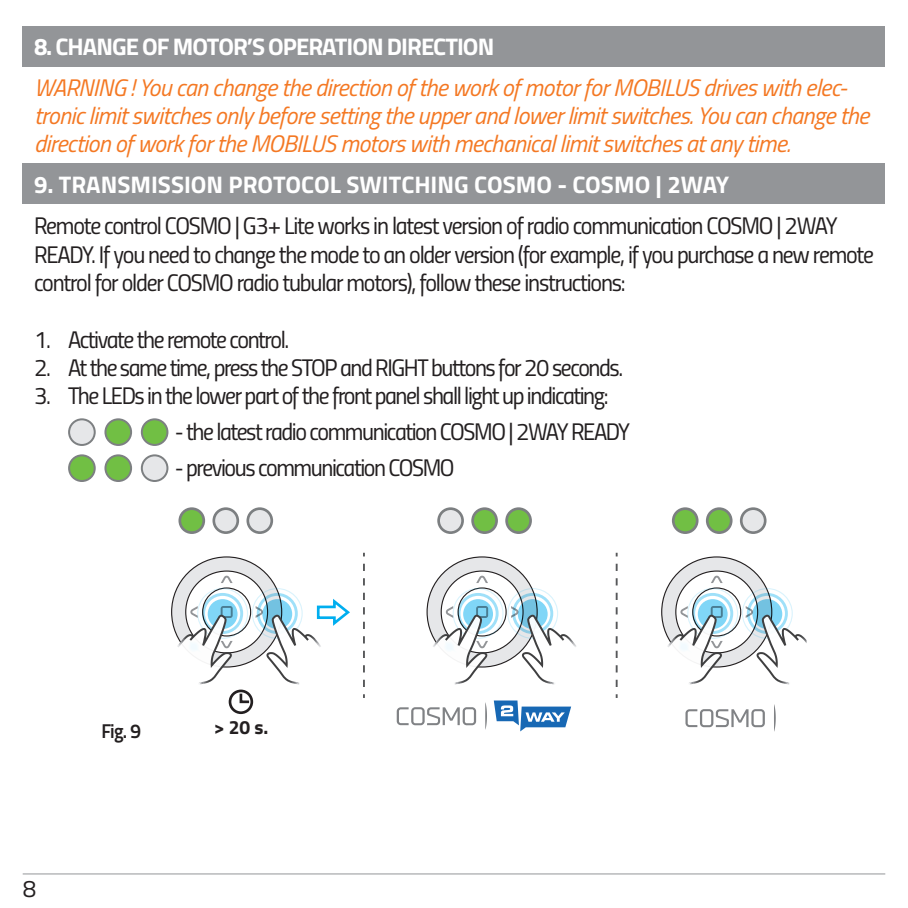
<style>
.page{position:relative;width:908px;height:908px;background:#fff}
.page>*{position:absolute;margin:0;border:0;box-sizing:border-box;transform-origin:0 0}
.t1{font:24px/28.8px "Titillium Regular Upright";letter-spacing:-.06em;color:#231f20}
.t2{font:italic 24px/28px "Titillium";letter-spacing:-.025em;color:#f47823}
.t3{font:700 24px "Titillium";letter-spacing:-.005em;color:#fff}
.t4{font:700 24px "Titillium";letter-spacing:-.04em;color:#fff}
.t5{font:20px "Titillium Semibold Upright";color:#231f20}
.t6{font:700 19.2px "Titillium";color:#231f20}
</style>
<div class="page">
<div style="left:23px;top:26px;width:861px;height:41px;background:#939598"></div>
<div style="left:23px;top:163px;width:861px;height:41px;background:#939598"></div>
<div style="left:69px;top:419px;width:26px;height:26px;background:#e6e7e9;border-radius:50%"></div>
<div style="left:68px;top:418px;width:28px;height:28px;border:2px solid #7d8082;border-radius:50%"></div>
<div style="left:105px;top:419px;width:26px;height:26px;background:#71bf44;border-radius:50%"></div>
<div style="left:104px;top:418px;width:28px;height:28px;border:2px solid #7d8082;border-radius:50%"></div>
<div style="left:142px;top:419px;width:25px;height:26px;background:#71bf44;border-radius:50%"></div>
<div style="left:141px;top:418px;width:27px;height:28px;border:2px solid #7d8082;border-radius:50%"></div>
<div style="left:142px;top:455px;width:25px;height:26px;background:#e6e7e9;border-radius:50%"></div>
<div style="left:141px;top:454px;width:27px;height:28px;border:2px solid #7d8082;border-radius:50%"></div>
<div style="left:105px;top:455px;width:26px;height:26px;background:#71bf44;border-radius:50%"></div>
<div style="left:104px;top:454px;width:28px;height:28px;border:2px solid #7d8082;border-radius:50%"></div>
<div style="left:69px;top:455px;width:26px;height:26px;background:#71bf44;border-radius:50%"></div>
<div style="left:68px;top:454px;width:28px;height:28px;border:2px solid #7d8082;border-radius:50%"></div>
<svg style="left:363px;top:563px;width:2px;height:134px"></svg>
<svg style="left:615px;top:563px;width:2px;height:134px"></svg>
<svg style="left:396px;top:707px;width:80px;height:18px"></svg>
<svg style="left:485px;top:702px;width:2px;height:27px"></svg>
<svg style="left:493px;top:700px;width:78px;height:31px"></svg>
<svg style="left:685px;top:709px;width:79px;height:17px"></svg>
<svg style="left:774px;top:704px;width:1px;height:27px"></svg>
<svg style="left:427px;top:556px;width:110px;height:110px;background:#d1d2d4"></svg>
<svg style="left:441px;top:571px;width:82px;height:81px"></svg>
<svg style="left:458px;top:587px;width:48px;height:48px"></svg>
<svg style="left:476px;top:575px;width:12px;height:7px"></svg>
<svg style="left:239px;top:692px;width:12px;height:12px"></svg>
<div style="left:228px;top:689px;width:25px;height:24px;border:3px solid #231f20;border-radius:50%"></div>
<div style="left:507px;top:587px;width:51px;height:51px;border:1px solid #00aeef;border-radius:50%"></div>
<div style="left:512px;top:592px;width:41px;height:41px;border:3px solid #00aeef;border-radius:50%"></div>
<svg style="left:517px;top:599px;width:30px;height:29px"></svg>
<div style="left:452px;top:587px;width:51px;height:51px;border:1px solid #00aeef;border-radius:50%"></div>
<div style="left:457px;top:592px;width:41px;height:41px;border:3px solid #00aeef;border-radius:50%"></div>
<svg style="left:463px;top:599px;width:30px;height:29px"></svg>
<svg style="left:511px;top:605px;width:65px;height:79px"></svg>
<svg style="left:432px;top:605px;width:56px;height:79px"></svg>
<svg style="left:171px;top:556px;width:110px;height:110px;background:#d0d1d3"></svg>
<div style="left:186px;top:571px;width:81px;height:81px;background:#fff;border-radius:50%"></div>
<svg style="left:202px;top:587px;width:48px;height:48px"></svg>
<svg style="left:221px;top:575px;width:11px;height:7px"></svg>
<div style="left:252px;top:587px;width:50px;height:51px;border:1px solid #00aeef;border-radius:50%"></div>
<div style="left:256px;top:592px;width:42px;height:41px;border:3px solid #00aeef;border-radius:50%"></div>
<div style="left:197px;top:587px;width:51px;height:51px;border:1px solid #00aeef;border-radius:50%"></div>
<div style="left:202px;top:592px;width:41px;height:41px;border:3px solid #00aeef;border-radius:50%"></div>
<svg style="left:208px;top:599px;width:29px;height:29px"></svg>
<svg style="left:255px;top:595px;width:95px;height:89px"></svg>
<svg style="left:177px;top:605px;width:55px;height:79px"></svg>
<div style="left:180px;top:508px;width:24px;height:24px;background:#71bf44;border-radius:50%"></div>
<div style="left:178px;top:507px;width:27px;height:26px;border:3px solid #7c7f81;border-radius:50%"></div>
<div style="left:214px;top:508px;width:24px;height:24px;background:#e6e7e9;border-radius:50%"></div>
<div style="left:212px;top:507px;width:27px;height:26px;border:3px solid #7c7f81;border-radius:50%"></div>
<div style="left:248px;top:508px;width:24px;height:24px;background:#e6e7e9;border-radius:50%"></div>
<div style="left:246px;top:507px;width:27px;height:26px;border:3px solid #7c7f81;border-radius:50%"></div>
<div style="left:438px;top:508px;width:24px;height:24px;background:#e6e7e9;border-radius:50%"></div>
<div style="left:437px;top:507px;width:26px;height:26px;border:3px solid #7c7f81;border-radius:50%"></div>
<div style="left:472px;top:508px;width:24px;height:24px;background:#71bf44;border-radius:50%"></div>
<div style="left:471px;top:507px;width:26px;height:26px;border:3px solid #7c7f81;border-radius:50%"></div>
<div style="left:506px;top:508px;width:24px;height:24px;background:#71bf44;border-radius:50%"></div>
<div style="left:505px;top:507px;width:26px;height:26px;border:3px solid #7c7f81;border-radius:50%"></div>
<svg style="left:661px;top:556px;width:110px;height:110px;background:#d1d2d4"></svg>
<svg style="left:675px;top:571px;width:82px;height:81px"></svg>
<svg style="left:692px;top:587px;width:48px;height:48px"></svg>
<svg style="left:710px;top:575px;width:12px;height:7px"></svg>
<div style="left:741px;top:587px;width:51px;height:51px;border:1px solid #00aeef;border-radius:50%"></div>
<div style="left:746px;top:592px;width:41px;height:41px;border:3px solid #00aeef;border-radius:50%"></div>
<svg style="left:752px;top:599px;width:29px;height:29px"></svg>
<div style="left:687px;top:587px;width:50px;height:51px;border:1px solid #00aeef;border-radius:50%"></div>
<div style="left:691px;top:592px;width:42px;height:41px;border:3px solid #00aeef;border-radius:50%"></div>
<svg style="left:697px;top:599px;width:30px;height:29px"></svg>
<svg style="left:745px;top:605px;width:61px;height:79px"></svg>
<svg style="left:667px;top:605px;width:55px;height:79px"></svg>
<div style="left:741px;top:508px;width:23px;height:24px;background:#e6e7e9;border-radius:50%"></div>
<div style="left:739px;top:507px;width:27px;height:26px;border:3px solid #7c7f81;border-radius:50%"></div>
<div style="left:707px;top:508px;width:23px;height:24px;background:#71bf44;border-radius:50%"></div>
<div style="left:705px;top:507px;width:27px;height:26px;border:3px solid #7c7f81;border-radius:50%"></div>
<div style="left:673px;top:508px;width:24px;height:24px;background:#71bf44;border-radius:50%"></div>
<div style="left:671px;top:507px;width:27px;height:26px;border:3px solid #7c7f81;border-radius:50%"></div>
<hr style="left:23px;top:872px;width:861px;height:2px;background:#939598">
<p class="t4" style="left:34px;top:29px;width:461px">8. CHANGE OF MOTOR’S OPERATION DIRECTION</p>
<p class="t2" style="left:34px;top:72px;width:836px">WARNING ! You can change the direction of the work of motor for MOBILUS drives with elec&shy;tronic limit switches only before setting the upper and lower limit switches. You can change the direction of work for the MOBILUS motors with mechanical limit switches at any time.</p>
<p class="t3" style="left:34px;top:166px;width:696px">9. TRANSMISSION PROTOCOL SWITCHING COSMO - COSMO | 2WAY</p>
<p class="t1" style="left:34px;top:209px;width:841px">Remote control COSMO | G3+ Lite works in latest version of radio communication COSMO | 2WAY<br>READY. If you need to change the mode to an older version (for example, if you purchase a new remote</p>
<p class="t1" style="left:34px;top:267px;width:593px">control for older COSMO radio tubular motors), follow these instructions:</p>
<p class="t1" style="left:34px;top:324px;width:256px">1. Activate the remote control.</p>
<p class="t1" style="left:34px;top:352px;width:590px">2. At the same time, press the STOP and RIGHT buttons for 20 seconds.</p>
<p class="t1" style="left:34px;top:380px;width:575px">3. The LEDs in the lower part of the front panel shall light up indicating:</p>
<p class="t1" style="left:175px;top:416px;width:456px">- the latest radio communication COSMO | 2WAY READY</p>
<p class="t1" style="left:175px;top:452px;width:281px">- previous communication COSMO</p>
<p class="t1" style="left:23px;top:872px;width:15px">8</p>
<p class="t5" style="left:101px;top:715px;width:41px">Fig. 9</p>
<p class="t6" style="left:214px;top:712px;width:56px">&gt; 20 s.</p>
</div>
